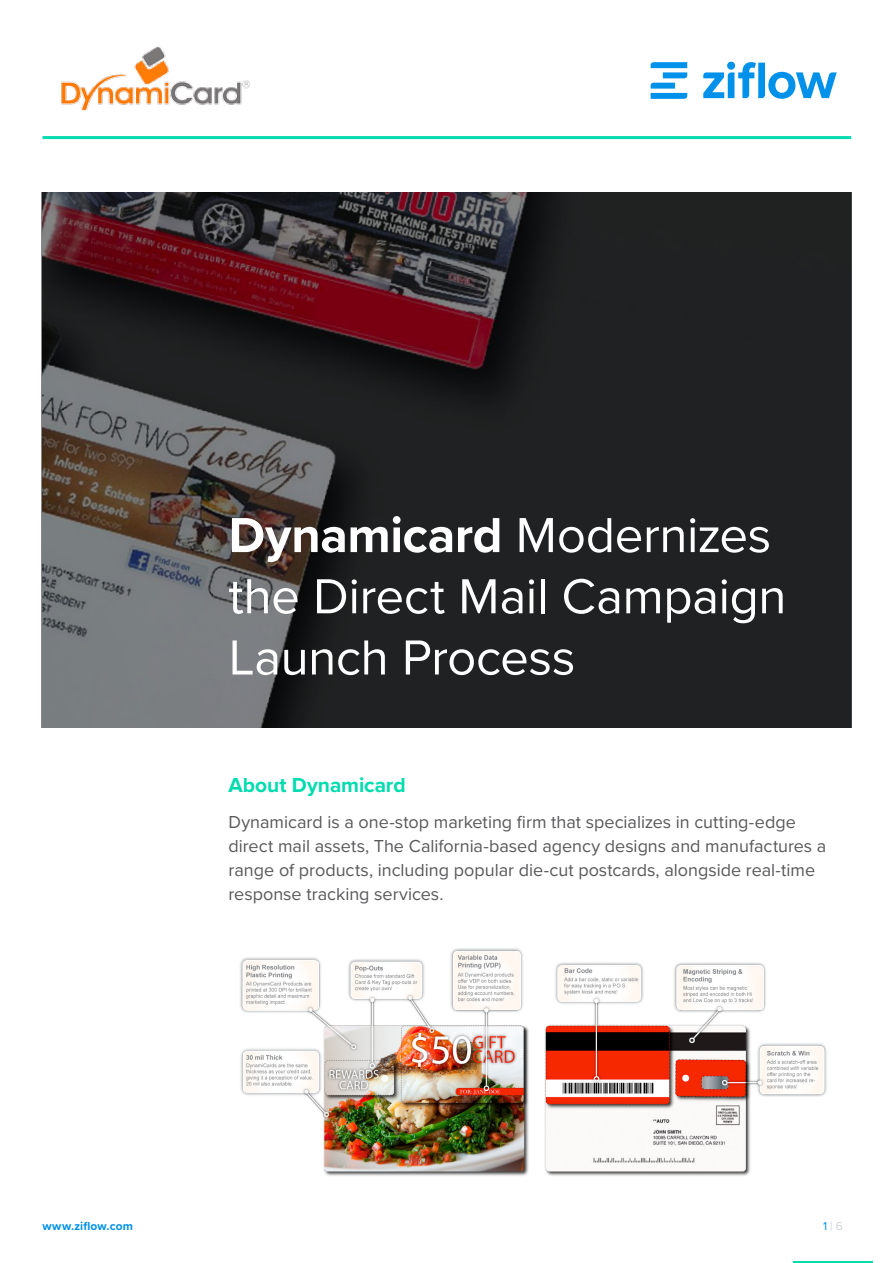
<style>
.page{position:relative;width:893px;height:1263px;background:#fff}
.page>*{position:absolute;margin:0;border:0;box-sizing:border-box;transform-origin:0 0}
.t1{font:51px/61.2px "Proxima Nova";letter-spacing:-.01em;color:#fff}
.t2{font:700 21px "Proxima Nova";letter-spacing:-.005em;color:#00dcaf}
.t3{font:18px/24px "Proxima Nova";color:#59595c}
.t4{font:700 12px "Proxima Nova";letter-spacing:.015em;color:#0091ea}
.t5{font:12px "Proxima Nova";color:#cbd2d6}
.s1{font-weight:700}
.s2{color:#0091ea}
</style>
<div class="page">
<hr style="left:43px;top:136px;width:808px;height:3px;background:#00dcaf">
<svg style="left:703px;top:62px;width:134px;height:37px"></svg>
<svg style="left:651px;top:62px;width:36px;height:37px"></svg>
<hr style="left:793px;top:1261px;width:80px;height:2px;background:#00dcaf">
<img style="left:61px;top:46px;width:189px;height:64px">
<svg style="left:41px;top:193px;width:809px;height:535px;background:#332e2f"></svg>
<img style="left:240px;top:948px;width:587px;height:228px">
<h1 class="t1" style="left:229px;top:502px;width:559px"><span class="s1">Dynamicard</span> Modernizes the Direct Mail Campaign<br>Launch Process</h1>
<p class="t2" style="left:229px;top:769px;width:179px">About Dynamicard</p>
<p class="t3" style="left:229px;top:809px;width:599px">Dynamicard is a one-stop marketing firm that specializes in cutting-edge direct mail assets, The California-based agency designs and manufactures a range of products, including popular die-cut postcards, alongside real-time response tracking services.</p>
<p class="t4" style="left:43px;top:1217px;width:92px">www.ziflow.com</p>
<p class="t5" style="left:823px;top:1217px;width:21px"><span class="s2">1</span> | 6</p>
</div>
